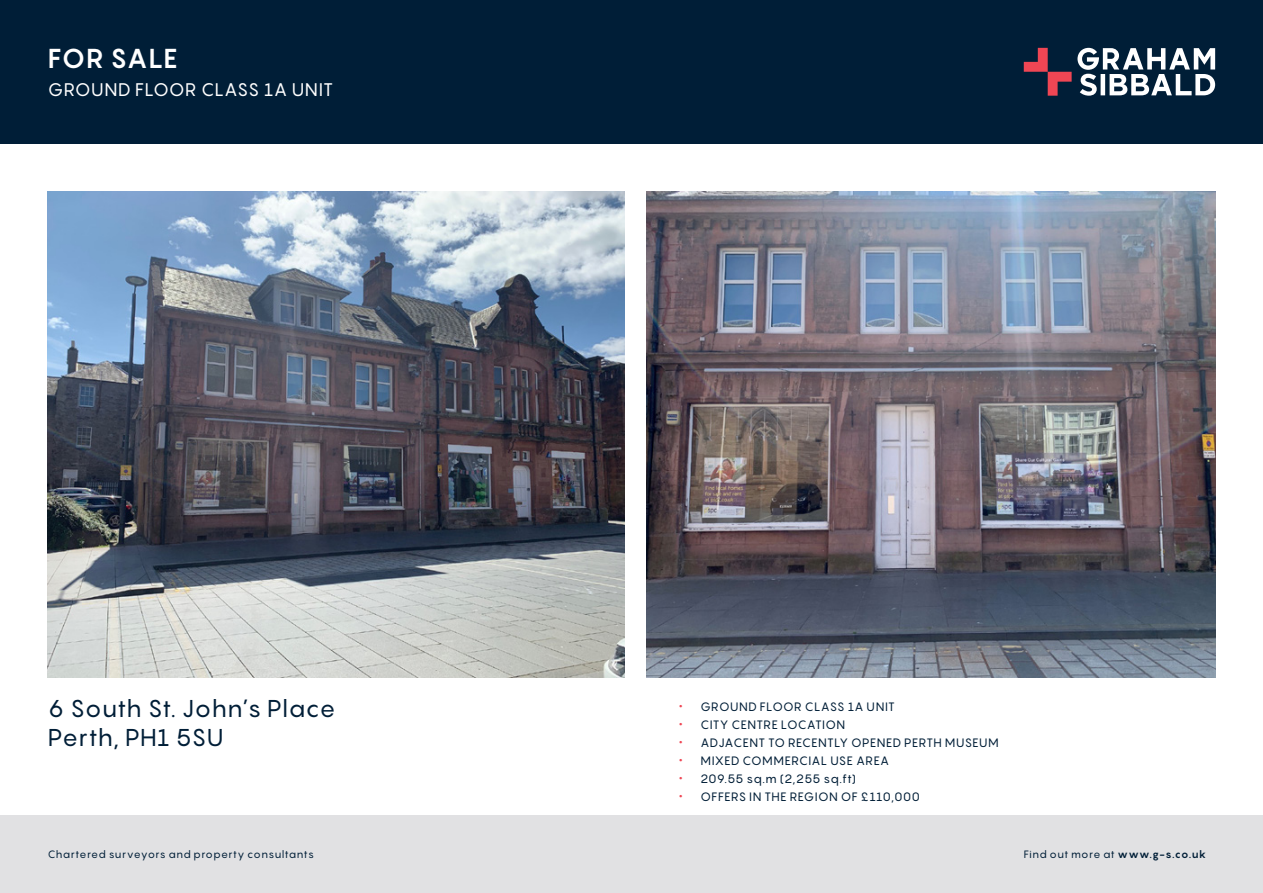
<style>
.page{position:relative;width:1263px;height:893px;background:#fff}
.page>*{position:absolute;margin:0;border:0;box-sizing:border-box;transform-origin:0 0}
._1_To_Let_For_Sale{font:700 27px "Pangram";color:#fff}
._3_address{font:24px "Pangram";letter-spacing:.015em;color:#001e37}
._2_prop_type{font:18px "Pangram";letter-spacing:.015em;color:#fff}
._4_Bullets{font:12px "Pangram";letter-spacing:.04em;color:#001e37}
._4_Bullets-2{font:12px "Pangram";letter-spacing:.02em;color:#001e37}
.t1{font:10.5px "Pangram";letter-spacing:.04em;color:#001e37}
.s1{font-size:16.5px;color:#ef4654}
.s2{font-weight:700}
</style>
<div class="page">
<img style="left:48px;top:191px;width:576px;height:487px">
<img style="left:646px;top:191px;width:569px;height:487px">
<div style="left:0;top:815px;width:1263px;height:78px;background:#e1e1e3"></div>
<div style="left:0;top:0;width:1263px;height:144px;background:#001e37"></div>
<svg style="left:1077px;top:48px;width:138px;height:48px"></svg>
<svg style="left:1024px;top:48px;width:47px;height:48px"></svg>
<p class="_1_To_Let_For_Sale" style="left:48px;top:41px;width:131px">FOR SALE</p>
<p class="_2_prop_type" style="left:48px;top:77px;width:287px">GROUND FLOOR CLASS 1A UNIT</p>
<p class="_3_address" style="left:48px;top:693px;width:289px">6 South St. John’s Place</p>
<p class="_3_address" style="left:48px;top:722px;width:177px">Perth, PH1 5SU</p>
<p class="_4_Bullets" style="left:679px;top:699px;width:217px"><span class="s1">•</span> GROUND FLOOR CLASS 1A UNIT</p>
<p class="_4_Bullets" style="left:679px;top:717px;width:167px"><span class="s1">•</span> CITY CENTRE LOCATION</p>
<p class="_4_Bullets" style="left:679px;top:735px;width:321px"><span class="s1">•</span> ADJACENT TO RECENTLY OPENED PERTH MUSEUM</p>
<p class="_4_Bullets" style="left:679px;top:753px;width:212px"><span class="s1">•</span> MIXED COMMERCIAL USE AREA</p>
<p class="_4_Bullets-2" style="left:679px;top:771px;width:178px"><span class="s1">•</span> 209.55 sq.m (2,255 sq.ft)</p>
<p class="_4_Bullets" style="left:679px;top:789px;width:242px"><span class="s1">•</span> OFFERS IN THE REGION OF £110,000</p>
<p class="t1" style="left:48px;top:848px;width:268px">Chartered surveyors and property consultants</p>
<p class="t1" style="left:1024px;top:848px;width:184px">Find out more at <span class="s2">www.g-s.co.uk</span></p>
</div>
